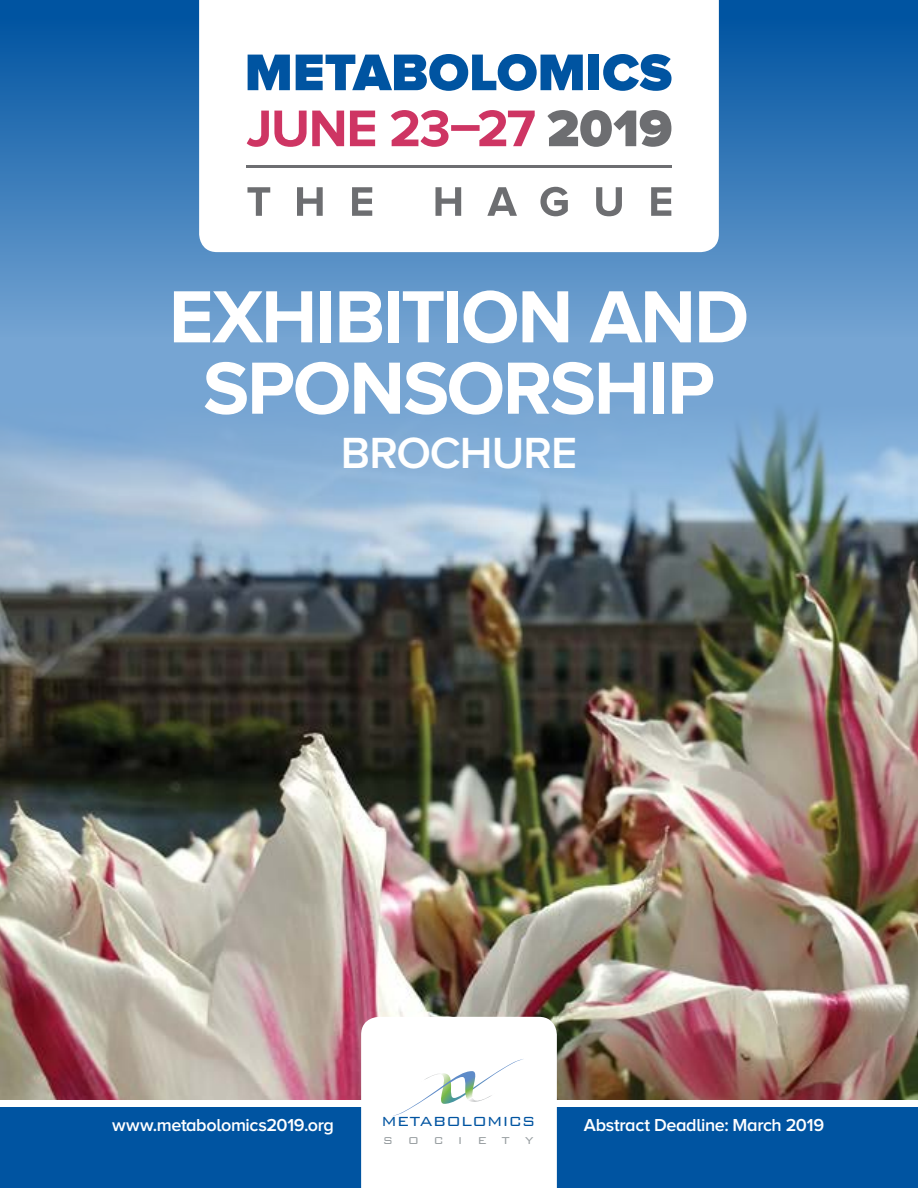
<style>
.page{position:relative;width:918px;height:1188px;background:#fff}
.page>*{position:absolute;margin:0;border:0;box-sizing:border-box;transform-origin:0 0}
.t1{font:700 76.5px/71.4px "Proxima Nova A";letter-spacing:-.025em;color:#fff;text-align:center}
.t2{font:600 45.3px "Proxima Nova A";letter-spacing:-.02em;color:#fff}
.t3{font:600 18px "Proxima Nova A";letter-spacing:-.02em;color:#fff}
.t4{font:300 17.7px "Bank Gothic BT";letter-spacing:-.025em;color:#0054a1}
.t5{font:300 13.35px "Bank Gothic BT";letter-spacing:1.09em;color:#979da0}
</style>
<div class="page">
<img style="left:0;top:558px;width:918px;height:542px">
<svg style="left:0;top:337px;width:918px;height:221px;background:#85abcd"></svg>
<div style="left:0;top:1101px;width:918px;height:87px;background:#0054a1"></div>
<div style="left:0;top:1101px;width:918px;height:6px;background:#fff"></div>
<div style="left:0;top:0;width:918px;height:337px;background:linear-gradient(to bottom,#00509e,#74a4d2)"></div>
<svg style="left:199px;top:0;width:520px;height:252px"></svg>
<svg style="left:248px;top:55px;width:42px;height:35px"></svg>
<svg style="left:296px;top:54px;width:287px;height:37px"></svg>
<div style="left:589px;top:55px;width:10px;height:35px;background:#0054a1"></div>
<svg style="left:603px;top:54px;width:69px;height:37px"></svg>
<svg style="left:247px;top:110px;width:288px;height:37px"></svg>
<svg style="left:547px;top:110px;width:124px;height:37px"></svg>
<svg style="left:247px;top:187px;width:23px;height:29px"></svg>
<svg style="left:297px;top:187px;width:26px;height:29px"></svg>
<svg style="left:352px;top:187px;width:20px;height:29px"></svg>
<svg style="left:436px;top:187px;width:25px;height:29px"></svg>
<svg style="left:487px;top:187px;width:30px;height:29px"></svg>
<svg style="left:540px;top:187px;width:28px;height:29px"></svg>
<svg style="left:596px;top:187px;width:26px;height:29px"></svg>
<svg style="left:651px;top:187px;width:20px;height:29px"></svg>
<hr style="left:246px;top:165px;width:426px;height:3px;background:#6d6e71">
<svg style="left:361px;top:1017px;width:196px;height:171px"></svg>
<h1 class="t1" style="left:169px;top:280px;width:582px">EXHIBITION AND<br>SPONSORSHIP</h1>
<h2 class="t2" style="left:341px;top:427px;width:238px">BROCHURE</h2>
<p class="t3" style="left:112px;top:1115px;width:223px">www.metabolomics2019.org</p>
<p class="t4" style="left:381px;top:1112px;width:156px">METABOLOMICS</p>
<p class="t3" style="left:584px;top:1115px;width:242px">Abstract Deadline: March 2019</p>
<p class="t5" style="left:383px;top:1133px;width:153px">SOCIETY</p>
</div>
